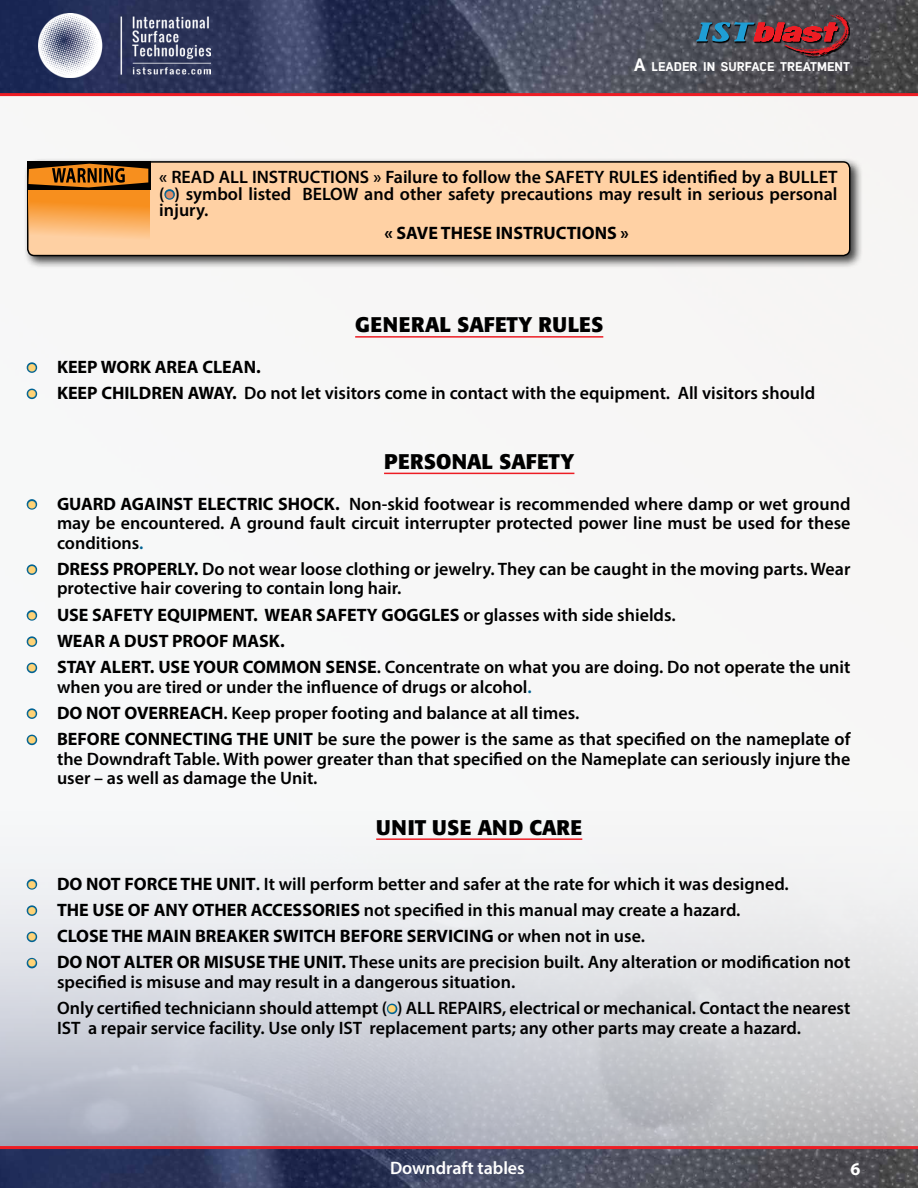
<style>
.page{position:relative;width:918px;height:1188px;background:#fff}
.page>*{position:absolute;margin:0;border:0;box-sizing:border-box;transform-origin:0 0}
.t1{font:700 21px "Formata";letter-spacing:.02em;color:#000}
.t2{font:700 21px "Formata";color:#000}
.t3{font:600 18px/19.5px "Myriad Pro";color:#000}
.t4{font:700 18px "Myriad Pro";color:#000}
.t5{font:600 18px "Myriad Pro";letter-spacing:-.005em;color:#fff}
.t6{font:700 18px "Myriad Pro";color:#fff}
.t7{font:12.6px "Lintel Regular 6";color:#fff;scale:1.05 1}
.s1{font-size:18px}
.s2{font-size:31.5px;color:#dd8f6a}
.s3{font-weight:600;font-size:31.5px;color:#ffd376}
.s4{font-weight:700}
.s5{color:#006293}
.s6{font-size:31.5px;color:#ffd376}
</style>
<div class="page">
<div style="left:0;top:96px;width:918px;height:525px;background:#f7f6f6"></div>
<img style="left:0;top:636px;width:918px;height:510px">
<img style="left:0;top:0;width:918px;height:93px">
<img style="left:39px;top:14px;width:171px;height:63px">
<div style="left:697px;top:15px;width:153px;height:42px;background:#000;opacity:.97"></div>
<svg style="left:696px;top:14px;width:153px;height:42px;background:#65444e"></svg>
<hr style="left:0;top:93px;width:918px;height:3px;background:#ed1d24">
<img style="left:0;top:1149px;width:918px;height:39px">
<hr style="left:0;top:1146px;width:918px;height:3px;background:#ed1d24">
<div style="left:24px;top:158px;width:839px;height:111px;background:#000;opacity:.75"></div>
<div style="left:28px;top:162px;width:822px;height:94px;background:#ffd1a4;border-radius:7px"></div>
<div style="left:27px;top:161px;width:823px;height:95px;border:2px solid #000;border-radius:7px"></div>
<svg style="left:29px;top:190px;width:121px;height:60px"></svg>
<hr style="left:355px;top:336px;width:248px;height:2px;background:#ed1d24">
<hr style="left:384px;top:473px;width:190px;height:1px;background:#ed1d24">
<hr style="left:376px;top:838px;width:206px;height:2px;background:#ed1d24">
<div style="left:27px;top:362px;width:10px;height:11px;border:3px solid #006293;border-radius:50%"></div>
<div style="left:27px;top:389px;width:10px;height:10px;border:3px solid #006293;border-radius:50%"></div>
<div style="left:27px;top:499px;width:10px;height:11px;border:3px solid #006293;border-radius:50%"></div>
<div style="left:27px;top:564px;width:10px;height:11px;border:3px solid #006293;border-radius:50%"></div>
<div style="left:27px;top:610px;width:10px;height:11px;border:3px solid #006293;border-radius:50%"></div>
<div style="left:27px;top:636px;width:10px;height:11px;border:3px solid #006293;border-radius:50%"></div>
<div style="left:27px;top:663px;width:10px;height:10px;border:3px solid #006293;border-radius:50%"></div>
<div style="left:27px;top:708px;width:10px;height:11px;border:3px solid #006293;border-radius:50%"></div>
<div style="left:27px;top:735px;width:10px;height:10px;border:3px solid #006293;border-radius:50%"></div>
<div style="left:27px;top:879px;width:10px;height:11px;border:3px solid #006293;border-radius:50%"></div>
<div style="left:27px;top:905px;width:10px;height:11px;border:3px solid #006293;border-radius:50%"></div>
<div style="left:27px;top:932px;width:10px;height:10px;border:3px solid #006293;border-radius:50%"></div>
<div style="left:27px;top:958px;width:10px;height:10px;border:3px solid #006293;border-radius:50%"></div>
<div style="left:387px;top:1004px;width:10px;height:10px;border:3px solid #006293;border-radius:50%"></div>
<div style="left:164px;top:189px;width:11px;height:11px;border:3px solid #006293;border-radius:50%"></div>
<svg style="left:27px;top:161px;width:123px;height:29px;background:#77440e"></svg>
<p class="t7" style="left:634px;top:58px;width:207px"><span class="s1">A</span> LEADER IN SURFACE TREATMENT</p>
<p class="t3" style="left:159px;top:168px;width:680px;line-height:16.5px;text-align:justify">« READ ALL INSTRUCTIONS » Failure to follow the SAFETY RULES identified by a BULLET (<span class="s2">•</span>) symbol listed BELOW and other safety precautions may result in serious personal injury.</p>
<p class="t4" style="left:385px;top:222px;width:89px">« SAVE THESE</p>
<p class="t4" style="left:496px;top:222px;width:11px">INSTR</p>
<p class="t4" style="left:544px;top:222px;width:35px">UCTIONS</p>
<p class="t4" style="left:620px;top:222px;width:10px">»</p>
<p class="t1" style="left:355px;top:312px;width:250px">GENERAL SAFETY RULES</p>
<p class="t4" style="left:27px;top:355px;width:88px"><span class="s3">•</span> KEEP WOR</p>
<p class="t4" style="left:140px;top:355px;width:27px">K AREA</p>
<p class="t4" style="left:202px;top:355px;width:22px">CLEAN</p>
<p class="t4" style="left:256px;top:355px;width:6px">.</p>
<p class="t4" style="left:27px;top:381px;width:109px"><span class="s3">•</span> KEEP CHILDREN</p>
<p class="t4" style="left:188px;top:381px;width:14px">AWA</p>
<p class="t3" style="left:224px;top:383px;width:593px"><span class="s4">Y.</span> Do not let visitors come in contact with the equipment. All visitors should</p>
<p class="t2" style="left:384px;top:448px;width:192px">PERSONAL SAFETY</p>
<p class="t3" style="left:57px;top:493px;width:795px;text-align:justify;text-indent:141px"><span class="s4">ELECTRIC SHOCK.</span> Non-skid footwear is recommended where damp or wet ground may be encountered. A ground fault circuit interrupter protected power line must be used for these conditions<span class="s5">.</span></p>
<p class="t4" style="left:27px;top:557px;width:42px"><span class="s3">•</span> DRESS</p>
<p class="t4" style="left:27px;top:492px;width:67px"><span class="s3">•</span> GUARD</p>
<p class="t4" style="left:121px;top:492px;width:35px">AGAINST</p>
<p class="t3" style="left:57px;top:559px;width:795px;text-indent:56px"><span class="s4">PRO PERLY.</span> Do not wear loose clothing or jewelry. They can be caught in the moving parts. Wear protective hair covering to contain long hair.</p>
<p class="t4" style="left:27px;top:603px;width:75px"><span class="s3">•</span> USESAFET</p>
<p class="t4" style="left:143px;top:603px;width:135px">Y EQUIPMENT. WEAR</p>
<p class="t4" style="left:316px;top:603px;width:9px">SAFET</p>
<p class="t4" style="left:367px;top:603px;width:75px">Y GOGGLES</p>
<p class="t3" style="left:463px;top:604px;width:214px">or glasses with side shields.</p>
<p class="t4" style="left:27px;top:629px;width:43px"><span class="s3">•</span> WEAR</p>
<p class="t4" style="left:109px;top:629px;width:78px">A DUST PROOF</p>
<p class="t4" style="left:232px;top:629px;width:54px">MAS K.</p>
<p class="t4" style="left:27px;top:655px;width:85px"><span class="s3">•</span>STAY ALERT</p>
<p class="t4" style="left:150px;top:655px;width:187px">. USE YOUR COMMON SENSE</p>
<p class="t3" style="left:57px;top:657px;width:795px;text-indent:320px">. Concentrate on what you are doing. Do not operate the unit when you are tired or under the influence of drugs or alcohol<span class="s5">.</span></p>
<p class="t4" style="left:27px;top:701px;width:68px"><span class="s3">•</span>DONOT</p>
<p class="t4" style="left:124px;top:701px;width:36px">OVERREA</p>
<p class="t3" style="left:201px;top:703px;width:380px"><span class="s4">CH</span>. Keep proper footing and balance at all times.</p>
<p class="t4" style="left:27px;top:727px;width:42px"><span class="s3">•</span> BEFORE</p>
<p class="t4" style="left:125px;top:727px;width:23px">CONNE</p>
<p class="t4" style="left:182px;top:727px;width:113px">CTING THE UNIT</p>
<p class="t3" style="left:57px;top:729px;width:795px;text-align:justify;text-indent:261px">be sure the power is the same as that specified on the nameplate of the Downdraft Table. With power greater than that specified on the Nameplate can seriously injure the user – as well as damage the Unit.</p>
<p class="t1" style="left:376px;top:814px;width:208px">UNIT USE AND CARE</p>
<p class="t4" style="left:27px;top:872px;width:68px"><span class="s3">•</span>DONOT</p>
<p class="t3" style="left:124px;top:873px;width:666px"><span class="s4">FORCE THE UNIT</span>. It will perform better and safer at the rate for which it was designed.</p>
<p class="t4" style="left:27px;top:898px;width:267px"><span class="s3">•</span> THE USE OF ANY OT HER ACCESSORIES</p>
<p class="t3" style="left:364px;top:900px;width:378px">not specified in this manual may create a hazard.</p>
<p class="t4" style="left:27px;top:924px;width:44px"><span class="s3">•</span> CLOSE</p>
<p class="t4" style="left:111px;top:924px;width:61px">THE MAIN</p>
<p class="t4" style="left:195px;top:924px;width:12px">BREA</p>
<p class="t4" style="left:238px;top:924px;width:46px">KER SWIT</p>
<p class="t4" style="left:313px;top:924px;width:38px">CH BEFORE</p>
<p class="t3" style="left:407px;top:926px;width:240px"><span class="s4">SERVICING</span> or when not in use.</p>
<p class="t4" style="left:27px;top:951px;width:68px"><span class="s3">•</span>DONOT</p>
<p class="t4" style="left:124px;top:951px;width:6px">ALTER</p>
<p class="t3" style="left:57px;top:952px;width:795px;text-indent:120px"><span class="s4">OR MISUSE THE UNIT.</span> These units are precision built. Any alteration or modification not specified is misuse and may result in a dangerous situation.</p>
<p class="t3" style="left:57px;top:998px;width:795px">Only certified techniciann should attempt (<span class="s6">•</span>) ALL REPAIRS, electrical or mechanical. Contact the nearest<br>IST a repair service facility. Use only IST replacement parts; any other parts may create a hazard.</p>
<p class="t5" style="left:390px;top:1156px;width:136px">Downdraft tables</p>
<p class="t6" style="left:850px;top:1157px;width:11px">6</p>
</div>
